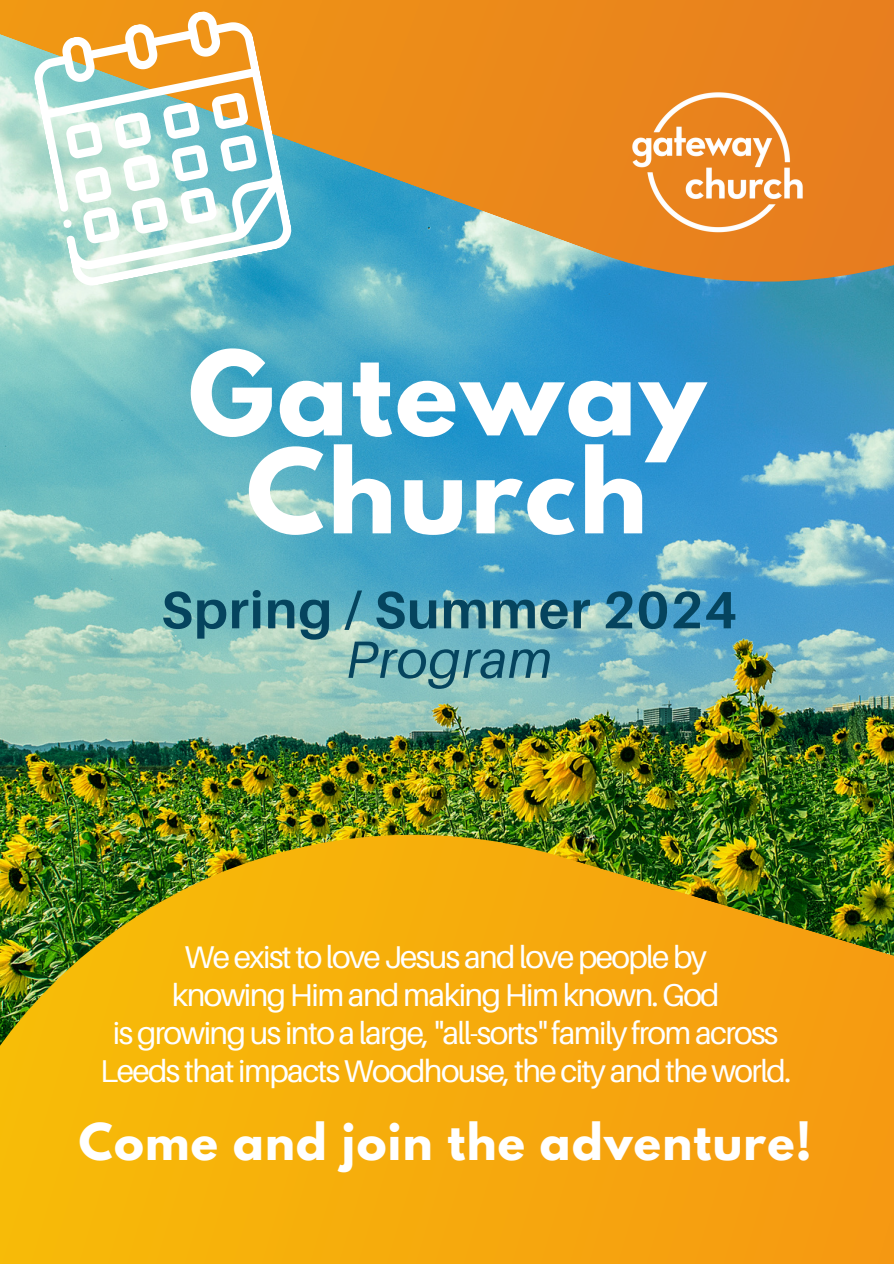
<style>
.page{position:relative;width:894px;height:1264px;background:#fff}
.page>*{position:absolute;margin:0;border:0;box-sizing:border-box;transform-origin:0 0}
.t1{font:700 103.5px/97.8px "League Spartan";letter-spacing:.03em;color:#fff;text-align:center}
.t2{font:700 52.5px/49.5px "Aileron";letter-spacing:.02em;color:#05445e;text-align:center}
.t3{font:700 45px "League Spartan";letter-spacing:.03em;color:#fff}
.t4{font:31.5px/38.2px "Aileron";letter-spacing:-.05em;color:#fff;text-align:center}
.s1{font-weight:400;font-style:italic}
</style>
<div class="page">
<img style="left:0;top:425px;width:893px;height:285px">
<svg style="left:0;top:0;width:893px;height:425px;background:#919b7f"></svg>
<img style="left:629px;top:89px;width:177px;height:145px">
<svg style="left:27px;top:2px;width:268px;height:287px"></svg>
<svg style="left:62px;top:91px;width:196px;height:154px"></svg>
<img style="left:0;top:710px;width:893px;height:553px">
<p class="t1" style="left:188px;top:358px;width:518px">Gateway<br>Church</p>
<p class="t2" style="left:161px;top:584px;width:577px">Spring / Summer 2024<br><span class="s1">Program</span></p>
<h1 class="t4" style="left:184px;top:936px;width:524px">We exist to love Jesus and love people by</h1>
<h2 class="t4" style="left:172px;top:975px;width:549px">knowing Him and making Him known. God</h2>
<p class="t4" style="left:100px;top:1013px;width:692px">is growing us into a large, "all-sorts" family from across<br>Leeds that impacts Woodhouse, the city and the world.</p>
<p class="t3" style="left:79px;top:1119px;width:734px">Come and join the adventure!</p>
</div>
